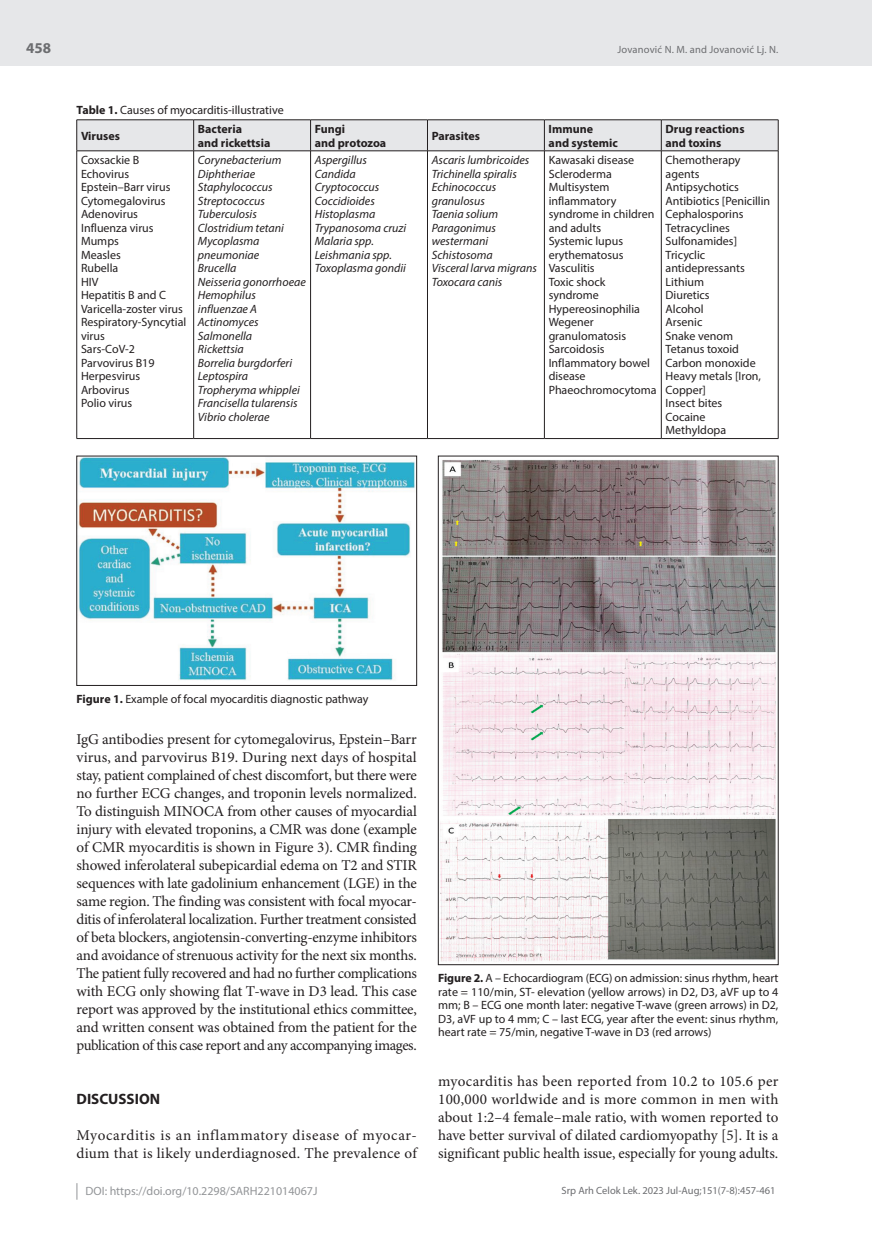
<style>
.page{position:relative;width:872px;height:1234px;background:#fff}
.page>*{position:absolute;margin:0;border:0;box-sizing:border-box;transform-origin:0 0}
.t1{font:15px/18px "Minion Pro";color:#231f20;text-align:justify}
.t2{font:15px/18px "Minion Pro";letter-spacing:.025em;color:#231f20}
.t3{font:700 15px "Myriad Pro";color:#231f20}
.t4{font:700 15px "Myriad Pro";color:#6c6d70}
.t5{font:12px/13.5px "Myriad Pro";color:#231f20}
.t6{font:italic 12px/13.5px "Myriad Pro";color:#231f20}
.t7{font:700 12px/13.5px "Myriad Pro";color:#231f20}
.t8{font:12px "Myriad Pro";color:#939598}
.t9{font:10.5px "Myriad Pro";color:#6c6d70}
.s1{font-weight:700}
</style>
<div class="page">
<div style="left:0;top:0;width:872px;height:66px;background:#e6e7e9"></div>
<svg style="left:77px;top:1183px;width:1px;height:16px"></svg>
<div style="left:77px;top:120px;width:701px;height:30px;background:#e6e7e9"></div>
<hr style="left:77px;top:119px;width:117px;height:1px;background:#231f20">
<hr style="left:76px;top:120px;width:1px;height:31px;background:#231f20">
<hr style="left:194px;top:119px;width:116px;height:1px;background:#231f20">
<hr style="left:193px;top:120px;width:1px;height:31px;background:#231f20">
<hr style="left:310px;top:119px;width:117px;height:1px;background:#231f20">
<hr style="left:310px;top:120px;width:1px;height:31px;background:#231f20">
<hr style="left:427px;top:119px;width:117px;height:1px;background:#231f20">
<hr style="left:427px;top:120px;width:1px;height:31px;background:#231f20">
<hr style="left:544px;top:119px;width:117px;height:1px;background:#231f20">
<hr style="left:544px;top:120px;width:1px;height:31px;background:#231f20">
<hr style="left:661px;top:119px;width:117px;height:1px;background:#231f20">
<hr style="left:661px;top:120px;width:1px;height:31px;background:#231f20">
<hr style="left:778px;top:120px;width:1px;height:31px;background:#231f20">
<hr style="left:77px;top:150px;width:117px;height:1px;background:#231f20">
<hr style="left:76px;top:151px;width:1px;height:287px;background:#231f20">
<hr style="left:194px;top:150px;width:116px;height:1px;background:#231f20">
<hr style="left:193px;top:151px;width:1px;height:287px;background:#231f20">
<hr style="left:310px;top:150px;width:117px;height:1px;background:#231f20">
<hr style="left:310px;top:151px;width:1px;height:287px;background:#231f20">
<hr style="left:427px;top:150px;width:117px;height:1px;background:#231f20">
<hr style="left:427px;top:151px;width:1px;height:287px;background:#231f20">
<hr style="left:544px;top:150px;width:117px;height:1px;background:#231f20">
<hr style="left:544px;top:151px;width:1px;height:287px;background:#231f20">
<hr style="left:661px;top:150px;width:117px;height:1px;background:#231f20">
<hr style="left:661px;top:151px;width:1px;height:287px;background:#231f20">
<hr style="left:778px;top:151px;width:1px;height:287px;background:#231f20">
<hr style="left:77px;top:438px;width:117px;height:1px;background:#231f20">
<hr style="left:194px;top:438px;width:116px;height:1px;background:#231f20">
<hr style="left:310px;top:438px;width:117px;height:1px;background:#231f20">
<hr style="left:427px;top:438px;width:117px;height:1px;background:#231f20">
<hr style="left:544px;top:438px;width:117px;height:1px;background:#231f20">
<hr style="left:661px;top:438px;width:117px;height:1px;background:#231f20">
<img style="left:79px;top:458px;width:336px;height:223px">
<img style="left:440px;top:460px;width:336px;height:502px">
<p class="t4" style="left:26px;top:38px;width:26px">458</p>
<p class="t9" style="left:617px;top:43px;width:162px">Jovanović N. M. and Jovanović Lj. N.</p>
<p class="t5" style="left:81px;top:96px;width:204px;line-height:26.2px;text-indent:-4px"><span class="s1">Table 1.</span> Causes of myocarditis-illustrative<br><span class="s1">Viruses</span></p>
<p class="t7" style="left:198px;top:122px;width:74px">Bacteria<br>and rickettsia</p>
<p class="t7" style="left:315px;top:122px;width:73px">Fungi<br>and protozoa</p>
<p class="t7" style="left:432px;top:129px;width:50px">Parasites</p>
<p class="t7" style="left:548px;top:122px;width:71px">Immune<br>and systemic</p>
<p class="t7" style="left:665px;top:122px;width:80px">Drug reactions and toxins</p>
<p class="t5" style="left:81px;top:153px;width:107px">Coxsackie B<br>Echovirus<br>Epstein–Barr virus<br>Cytomegalovirus<br>Adenovirus<br>Influenza virus<br>Mumps<br>Measles<br>Rubella<br>HIV<br>Hepatitis B and C<br>Varicella-zoster virus<br>Respiratory-Syncytial virus<br>Sars-CoV-2<br>Parvovirus B19<br>Herpesvirus<br>Arbovirus<br>Polio virus</p>
<p class="t6" style="left:198px;top:153px;width:109px">Corynebacterium<br>Diphtheriae<br>Staphylococcus<br>Streptococcus<br>Tuberculosis<br>Clostridium tetani<br>Mycoplasma pneumoniae<br>Brucella<br>Neisseria gonorrhoeae<br>Hemophilus influenzae A<br>Actinomyces<br>Salmonella<br>Rickettsia<br>Borrelia burgdorferi<br>Leptospira<br>Tropheryma whipplei<br>Francisella tularensis<br>Vibrio cholerae</p>
<p class="t6" style="left:315px;top:153px;width:93px">Aspergillus<br>Candida<br>Cryptococcus<br>Coccidioides<br>Histoplasma<br>Trypanosoma cruzi<br>Malaria spp.<br>Leishmania spp.<br>Toxoplasma gondii</p>
<p class="t6" style="left:432px;top:153px;width:107px">Ascaris lumbricoides<br>Trichinella spiralis<br>Echinococcus granulosus<br>Taenia solium<br>Paragonimus westermani<br>Schistosoma<br>Visceral larva migrans<br>Toxocara canis</p>
<p class="t5" style="left:548px;top:153px;width:109px">Kawasaki disease<br>Scleroderma<br>Multisystem inflammatory syndrome in children and adults<br>Systemic lupus erythematosus<br>Vasculitis<br>Toxic shock syndrome<br>Hypereosinophilia<br>Wegener granulomatosis<br>Sarcoidosis<br>Inflammatory bowel disease<br>Phaeochromocytoma</p>
<p class="t5" style="left:665px;top:153px;width:106px">Chemotherapy agents<br>Antipsychotics<br>Antibiotics [Penicillin<br>Cephalosporins<br>Tetracyclines<br>Sulfonamides]<br>Tricyclic antidepressants<br>Lithium<br>Diuretics<br>Alcohol<br>Arsenic<br>Snake venom<br>Tetanus toxoid<br>Carbon monoxide<br>Heavy metals [Iron,<br>Copper]<br>Insect bites<br>Cocaine<br>Methyldopa</p>
<p class="t5" style="left:77px;top:692px;width:293px"><span class="s1">Figure 1.</span> Example of focal myocarditis diagnostic pathway</p>
<p class="t1" style="left:77px;top:730px;width:342px">IgG antibodies present for cytomegalovirus, Epstein–Barr virus, and parvovirus B19. During next days of hospital stay, patient complained of chest discomfort, but there were no further ECG changes, and troponin levels normalized.<br>To distinguish MINOCA from other causes of myocardial injury with elevated troponins, a CMR was done (example of CMR myocarditis is shown in Figure 3). CMR finding showed inferolateral subepicardial edema on T2 and STIR sequences with late gadolinium enhancement (LGE) in the same region. The finding was consistent with focal myocar&shy;ditis of inferolateral localization. Further treatment consisted of beta blockers, angiotensin-converting-enzyme inhibitors and avoidance of strenuous activity for the next six months.<br>The patient fully recovered and had no further complications with ECG only showing flat T-wave in D3 lead. This case report was approved by the institutional ethics committee, and written consent was obtained from the patient for the publication of this case report and any accompanying images.</p>
<p class="t3" style="left:77px;top:1089px;width:85px">DISCUSSION</p>
<p class="t2" style="left:77px;top:1126px;width:342px">Myocarditis is an inflammatory disease of myocar&shy;dium that is likely underdiagnosed. The prevalence of</p>
<p class="t5" style="left:438px;top:971px;width:342px;text-align:justify"><span class="s1">Figure 2.</span> A – Echocardiogram (ECG) on admission: sinus rhythm, heart rate = 110/min, ST- elevation (yellow arrows) in D2, D3, aVF up to 4 mm; B – ECG one month later: negative T-wave (green arrows) in D2, D3, aVF up to 4 mm; C – last ECG, year after the event: sinus rhythm, heart rate = 75/min, negative T-wave in D3 (red arrows)</p>
<p class="t1" style="left:438px;top:1072px;width:342px">myocarditis has been reported from 10.2 to 105.6 per 100,000 worldwide and is more common in men with about 1:2–4 female–male ratio, with women reported to have better survival of dilated cardiomyopathy [5]. It is a significant public health issue, especially for young adults.</p>
<p class="t8" style="left:86px;top:1183px;width:233px">DOI: https://doi.org/10.2298/SARH221014067J</p>
<p class="t9" style="left:561px;top:1184px;width:216px">Srp Arh Celok Lek. 2023 Jul-Aug;151(7-8):457-461</p>
</div>
